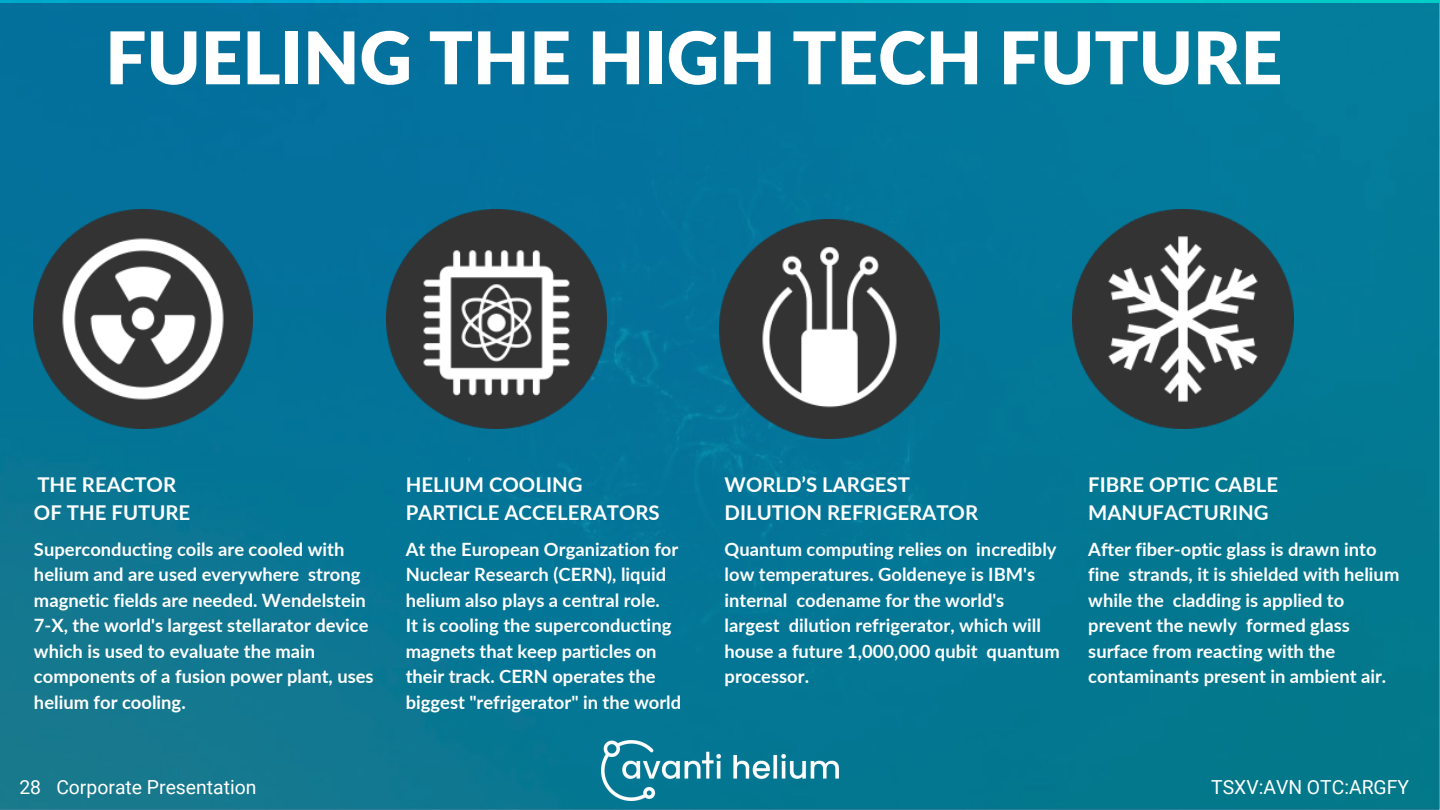
<style>
.page{position:relative;width:1440px;height:810px;background:#fff}
.page>*{position:absolute;margin:0;border:0;box-sizing:border-box;transform-origin:0 0}
.t1{font:900 72.6px "Lato";color:#fff}
.t2{font:700 20.4px/28.5px "Lato";color:#fff}
.t3{font:19.4px "Roboto";color:#fff}
.t4{font:700 18.4px/25.5px "Lato";color:#fff}
</style>
<div class="page">
<div style="left:0;top:4px;width:1439px;height:806px;background:linear-gradient(to right,#0a7398,#017995)"></div>
<img style="left:34px;top:210px;width:219px;height:219px">
<img style="left:386px;top:210px;width:221px;height:219px">
<img style="left:1073px;top:210px;width:220px;height:219px">
<img style="left:719px;top:220px;width:221px;height:219px">
<img style="left:602px;top:740px;width:237px;height:60px">
<p class="t1" style="left:105px;top:13px;width:1179px">FUELING THE HIGH TECH FUTURE</p>
<h2 class="t2" style="left:406px;top:469px;width:256px">HELIUM COOLING<br>PARTICLE ACCELERATORS</h2>
<h2 class="t2" style="left:725px;top:469px;width:255px">WORLD’S LARGEST<br>DILUTION REFRIGERATOR</h2>
<h4 class="t4" style="left:725px;top:536px;width:337px">Quantum computing relies on incredibly low temperatures. Goldeneye is IBM's internal codename for the world's largest dilution refrigerator, which will house a future 1,000,000 qubit quantum processor.</h4>
<p class="t2" style="left:34px;top:469px;width:158px">THE REACTOR<br>OF THE FUTURE</p>
<p class="t4" style="left:34px;top:536px;width:341px">Superconducting coils are cooled with helium and are used everywhere strong magnetic fields are needed. Wendelstein 7-X, the world's largest stellarator device which is used to evaluate the main components of a fusion power plant, uses helium for cooling.</p>
<p class="t4" style="left:406px;top:536px;width:277px">At the European Organization for Nuclear Research (CERN), liquid helium also plays a central role.<br>It is cooling the superconducting magnets that keep particles on their track. CERN operates the biggest "refrigerator" in the world</p>
<h4 class="t2" style="left:1088px;top:469px;width:191px">FIBRE OPTIC CABLE<br>MANUFACTURING</h4>
<p class="t4" style="left:1088px;top:536px;width:313px">After fiber-optic glass is drawn into fine strands, it is shielded with helium while the cladding is applied to prevent the newly formed glass surface from reacting with the contaminants present in ambient air.</p>
<h3 class="t3" style="left:19px;top:776px;width:23px">28</h3>
<h4 class="t3" style="left:56px;top:776px;width:202px">Corporate Presentation</h4>
<h2 class="t3" style="left:1211px;top:776px;width:199px">TSXV:AVN OTC:ARGFY</h2>
</div>
